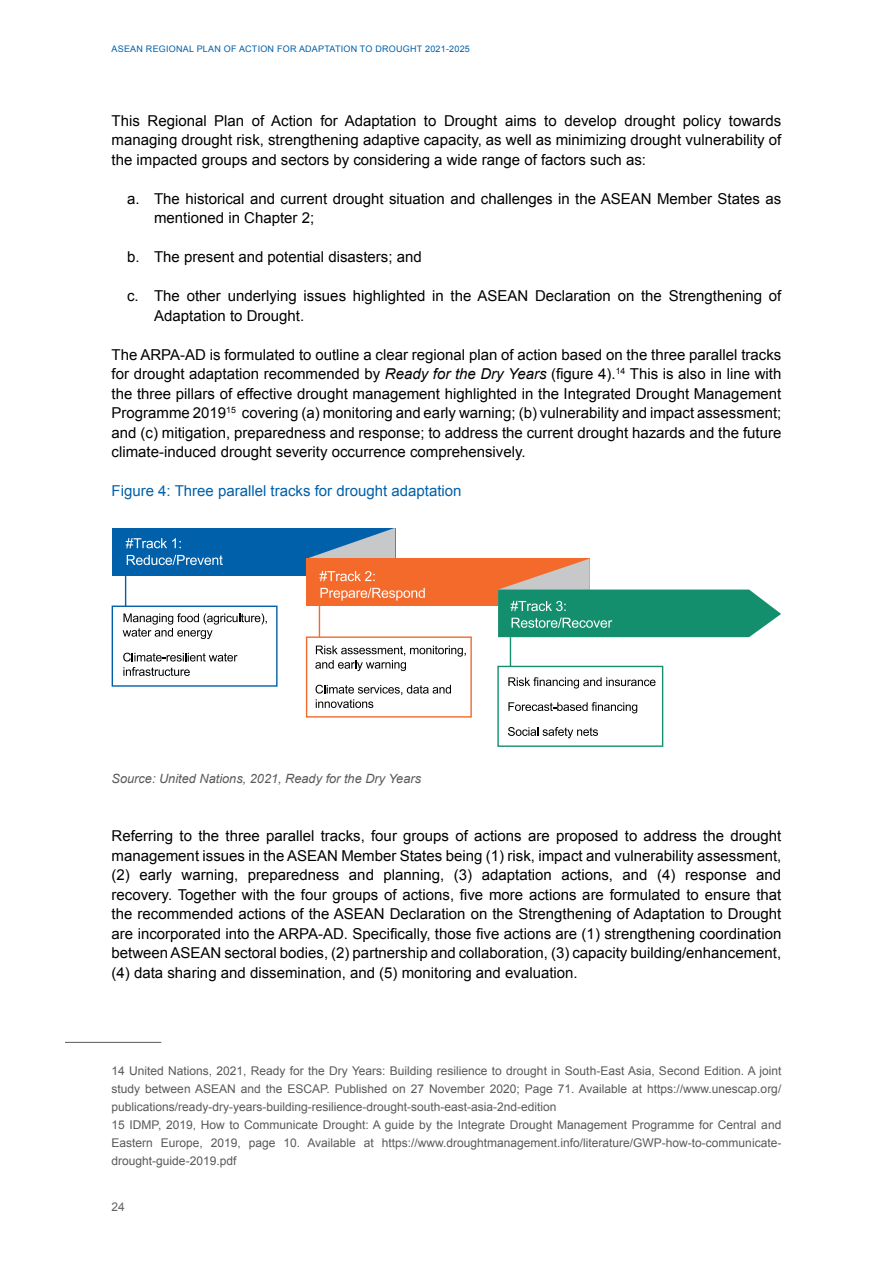
<style>
.page{position:relative;width:893px;height:1263px;background:#fff}
.page>*{position:absolute;margin:0;border:0;box-sizing:border-box;transform-origin:0 0}
.t1{font:15px/19.5px "Arial";color:#000;text-align:justify}
.t2{font:15px "Arial";color:#0060a9}
.t3{font:italic 12.75px "Arial";color:#58595b}
.t4{font:12px/18px "Arial";color:#58595b}
.t5{font:12px "Arial";color:#636466}
.t6{font:9px "Arial";letter-spacing:.025em;color:#0060a9}
.s1{font-style:italic}
</style>
<div class="page">
<hr style="left:65px;top:1042px;width:96px;height:1px;background:#58595b">
<div style="left:112px;top:605px;width:166px;height:82px;background:#fff;border:1px solid #0060a9"></div>
<div style="left:306px;top:636px;width:166px;height:81px;background:#fff;border:1px solid #f36a2b"></div>
<div style="left:497px;top:666px;width:166px;height:81px;background:#fff;border:1px solid #148f6d"></div>
<hr style="left:319px;top:604px;width:1px;height:33px;background:#f36a2b">
<hr style="left:125px;top:572px;width:1px;height:34px;background:#0060a9">
<div style="left:112px;top:528px;width:283px;height:47px;background:#0060a9"></div>
<div style="left:307px;top:559px;width:283px;height:47px;background:#f36a2b"></div>
<svg style="left:123px;top:613px;width:144px;height:26px"></svg>
<svg style="left:123px;top:653px;width:115px;height:8px"></svg>
<svg style="left:123px;top:667px;width:67px;height:9px"></svg>
<svg style="left:315px;top:645px;width:151px;height:26px"></svg>
<svg style="left:316px;top:685px;width:135px;height:23px"></svg>
<svg style="left:126px;top:538px;width:55px;height:10px"></svg>
<svg style="left:127px;top:555px;width:96px;height:10px"></svg>
<svg style="left:307px;top:528px;width:118px;height:73px"></svg>
<svg style="left:498px;top:559px;width:283px;height:107px"></svg>
<svg style="left:508px;top:677px;width:147px;height:11px"></svg>
<svg style="left:508px;top:702px;width:129px;height:11px"></svg>
<svg style="left:508px;top:727px;width:90px;height:11px"></svg>
<p class="t6" style="left:112px;top:43px;width:360px">ASEAN REGIONAL PLAN OF ACTION FOR ADAPTATION TO DROUGHT 2021-2025</p>
<p class="t1" style="left:112px;top:111px;width:671px">This Regional Plan of Action for Adaptation to Drought aims to develop drought policy towards managing drought risk, strengthening adaptive capacity, as well as minimizing drought vulnerability of the impacted groups and sectors by considering a wide range of factors such as:</p>
<p class="t1" style="left:154px;top:189px;width:629px;text-indent:-27px">a. The historical and current drought situation and challenges in the ASEAN Member States as mentioned in Chapter 2;</p>
<p class="t1" style="left:127px;top:247px;width:296px">b. The present and potential disasters; and</p>
<p class="t1" style="left:154px;top:286px;width:629px;text-indent:-27px">c. The other underlying issues highlighted in the ASEAN Declaration on the Strengthening of<br>Adaptation to Drought.</p>
<p class="t1" style="left:112px;top:345px;width:671px">The ARPA-AD is formulated to outline a clear regional plan of action based on the three parallel tracks for drought adaptation recommended by <span class="s1">Ready for the Dry Years</span> (figure 4).<sup>14</sup> This is also in line with the three pillars of effective drought management highlighted in the Integrated Drought Management Programme 2019<sup>15</sup> covering (a) monitoring and early warning; (b) vulnerability and impact assessment; and (c) mitigation, preparedness and response; to address the current drought hazards and the future climate-induced drought severity occurrence comprehensively.</p>
<p class="t2" style="left:112px;top:481px;width:351px">Figure 4: Three parallel tracks for drought adaptation</p>
<p class="t3" style="left:112px;top:770px;width:311px">Source: United Nations, 2021, Ready for the Dry Years</p>
<p class="t1" style="left:112px;top:826px;width:671px">Referring to the three parallel tracks, four groups of actions are proposed to address the drought management issues in the ASEAN Member States being (1) risk, impact and vulnerability assessment, (2) early warning, preparedness and planning, (3) adaptation actions, and (4) response and recovery. Together with the four groups of actions, five more actions are formulated to ensure that the recommended actions of the ASEAN Declaration on the Strengthening of Adaptation to Drought are incorporated into the ARPA-AD. Specifically, those five actions are (1) strengthening coordination between ASEAN sectoral bodies, (2) partnership and collaboration, (3) capacity building/enhancement, (4) data sharing and dissemination, and (5) monitoring and evaluation.</p>
<p class="t4" style="left:112px;top:1061px;width:671px">14 United Nations, 2021, Ready for the Dry Years: Building resilience to drought in South-East Asia, Second Edition. A joint study between ASEAN and the ESCAP. Published on 27 November 2020; Page 71. Available at https://www.unescap.org/ publications/ready-dry-years-building-resilience-drought-south-east-asia-2nd-edition<br>15 IDMP, 2019, How to Communicate Drought: A guide by the Integrate Drought Management Programme for Central and Eastern Europe, 2019, page 10. Available at https://www.droughtmanagement.info/literature/GWP-how-to-communicate&shy;drought-guide-2019.pdf</p>
<p class="t5" style="left:112px;top:1199px;width:15px">24</p>
</div>
